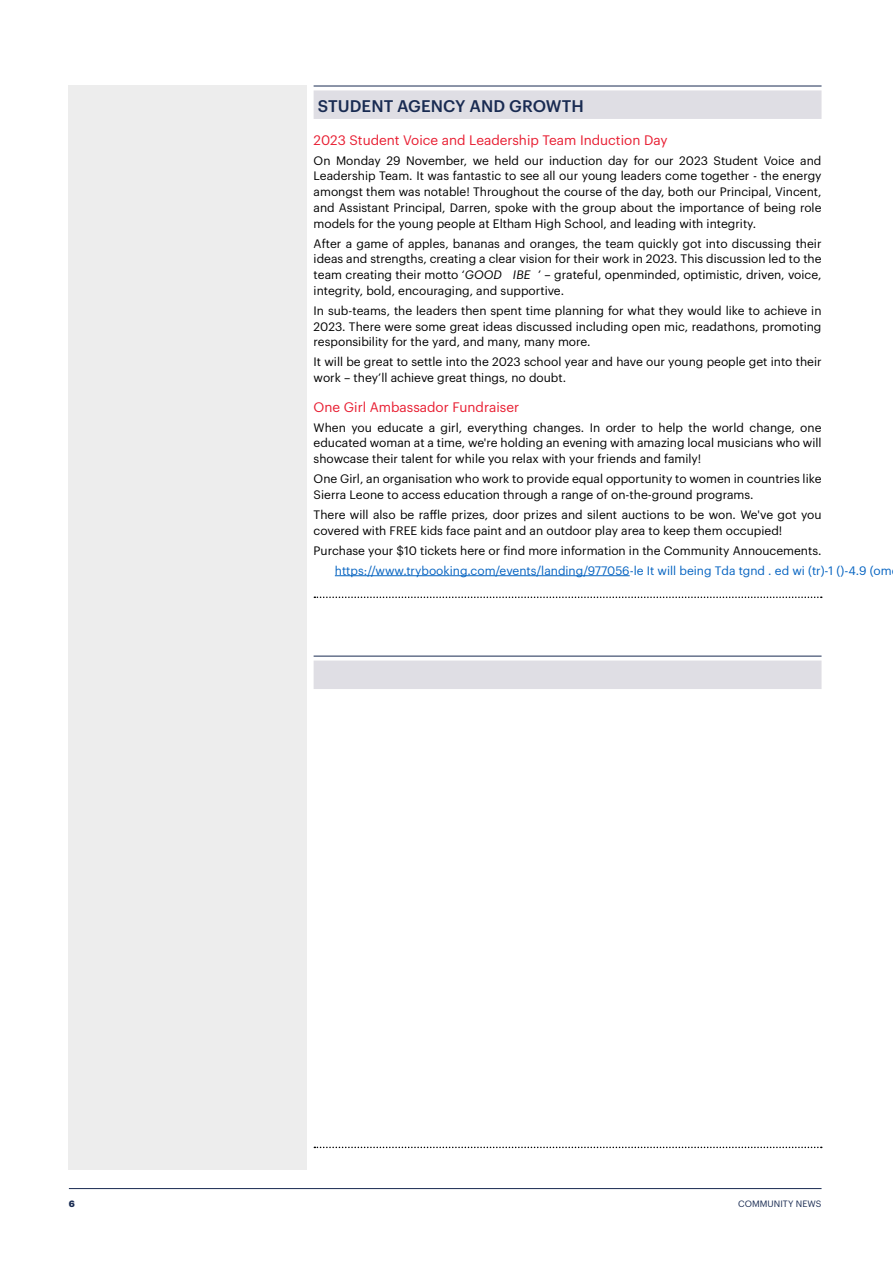
<style>
.page{position:relative;width:893px;height:1263px;background:#fff}
.page>*{position:absolute;margin:0;border:0;box-sizing:border-box;transform-origin:0 0}
.t1{font:500 16.5px "Graphik";letter-spacing:.005em;color:#192b52}
.t2{font:13.5px "Graphik";color:#e81d31}
.t3{font:12px/15.8px "Graphik";color:#000;text-align:justify}
.t4{font:12px "Graphik";color:#0563c1}
.t5{font:9px "Graphik";letter-spacing:.005em;color:#192b52}
.t6{font:700 9px "Graphik";color:#192b52}
.s1{font-style:italic}
</style>
<div class="page">
<hr style="left:69px;top:1188px;width:752px;height:1px;background:#192b52">
<div style="left:68px;top:85px;width:239px;height:1084px;background:#ededed"></div>
<hr style="left:314px;top:86px;width:507px;height:1px;background:#192b52">
<div style="left:314px;top:90px;width:507px;height:29px;background:#dfdee4"></div>
<hr style="left:335px;top:575px;width:295px;height:1px;background:#0563c1">
<svg style="left:314px;top:596px;width:508px;height:2px"></svg>
<hr style="left:314px;top:656px;width:507px;height:1px;background:#192b52">
<div style="left:314px;top:660px;width:507px;height:29px;background:#dfdee4"></div>
<svg style="left:314px;top:1146px;width:508px;height:2px"></svg>
<h1 class="t1" style="left:318px;top:93px;width:268px">STUDENT AGENCY AND GROWTH</h1>
<p class="t2" style="left:314px;top:130px;width:356px">2023 Student Voice and Leadership Team Induction Day</p>
<p class="t3" style="left:314px;top:151px;width:509px">On Monday 29 November, we held our induction day for our 2023 Student Voice and Leadership Team. It was fantastic to see all our young leaders come together - the energy amongst them was notable! Throughout the course of the day, both our Principal, Vincent, and Assistant Principal, Darren, spoke with the group about the importance of being role models for the young people at Eltham High School, and leading with integrity.</p>
<p class="t3" style="left:314px;top:234px;width:509px">After a game of apples, bananas and oranges, the team quickly got into discussing their ideas and strengths, creating a clear vision for their work in 2023. This discussion led to the team creating their motto ‘<span class="s1">GOOD VIBES</span>’ – grateful, openminded, optimistic, driven, voice, integrity, bold, encouraging, and supportive.</p>
<p class="t3" style="left:314px;top:302px;width:509px">In sub-teams, the leaders then spent time planning for what they would like to achieve in 2023. There were some great ideas discussed including open mic, readathons, promoting responsibility for the yard, and many, many more.</p>
<p class="t3" style="left:314px;top:353px;width:509px">It will be great to settle into the 2023 school year and have our young people get into their work – they’ll achieve great things, no doubt.</p>
<p class="t2" style="left:314px;top:396px;width:207px">One Girl Ambassador Fundraiser</p>
<p class="t3" style="left:314px;top:418px;width:509px">When you educate a girl, everything changes. In order to help the world change, one educated woman at a time, we're holding an evening with amazing local musicians who will showcase their talent for while you relax with your friends and family!</p>
<p class="t3" style="left:314px;top:470px;width:509px">One Girl, an organisation who work to provide equal opportunity to women in countries like<br>Sierra Leone to access education through a range of on-the-ground programs.</p>
<p class="t3" style="left:314px;top:505px;width:509px">There will also be raffle prizes, door prizes and silent auctions to be won. We've got you covered with FREE kids face paint and an outdoor play area to keep them occupied!</p>
<p class="t3" style="left:314px;top:541px;width:509px">Purchase your $10 tickets here or find more information in the Community Annoucements.</p>
<p class="t4" style="left:335px;top:561px;width:558px">https://www.trybooking.com/events/landing/977056-le It will being Td a tgnd . ed wi (tr)-1 ()-4.9 (om</p>
<p class="t6" style="left:69px;top:1196px;width:8px">6</p>
<p class="t5" style="left:738px;top:1196px;width:85px">COMMUNITY NEWS</p>
</div>
